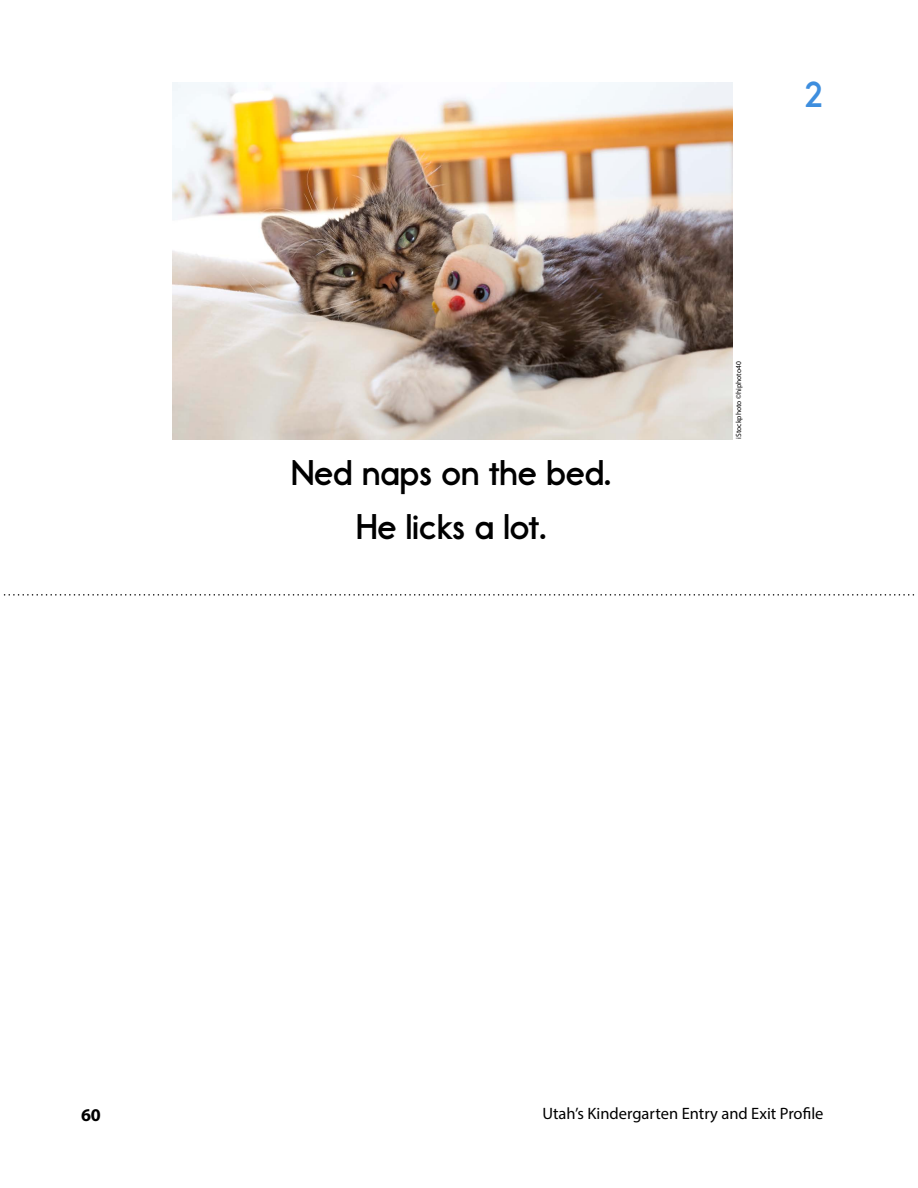
<style>
.page{position:relative;width:918px;height:1188px;background:#fff}
.page>*{position:absolute;margin:0;border:0;box-sizing:border-box;transform-origin:0 0}
.t1{font:700 36px/54px "Report School Rg";color:#000;text-align:center}
.t2{font:700 36px "Report School Rg";color:#3e8ede}
.t3{font:700 18px "Myriad Pro";color:#000}
.t4{font:16.5px "Myriad Pro";color:#000}
.t5{font:7.5px "Myriad Pro";color:#000}
</style>
<div class="page">
<svg style="left:5px;top:594px;width:910px;height:2px"></svg>
<img style="left:172px;top:82px;width:561px;height:357px">
<p class="t1" style="left:292px;top:446px;width:321px">Ned naps on the bed.<br>He licks a lot.</p>
<p class="t2" style="left:804px;top:73px;width:21px">2</p>
<p class="t5" style="left:734px;top:439px;width:79px;rotate:-90deg">iStockphoto ©hiphoto40</p>
<p class="t3" style="left:81px;top:1103px;width:21px">60</p>
<p class="t4" style="left:542px;top:1104px;width:283px">Utah’s Kindergarten Entry and Exit Profile</p>
</div>
